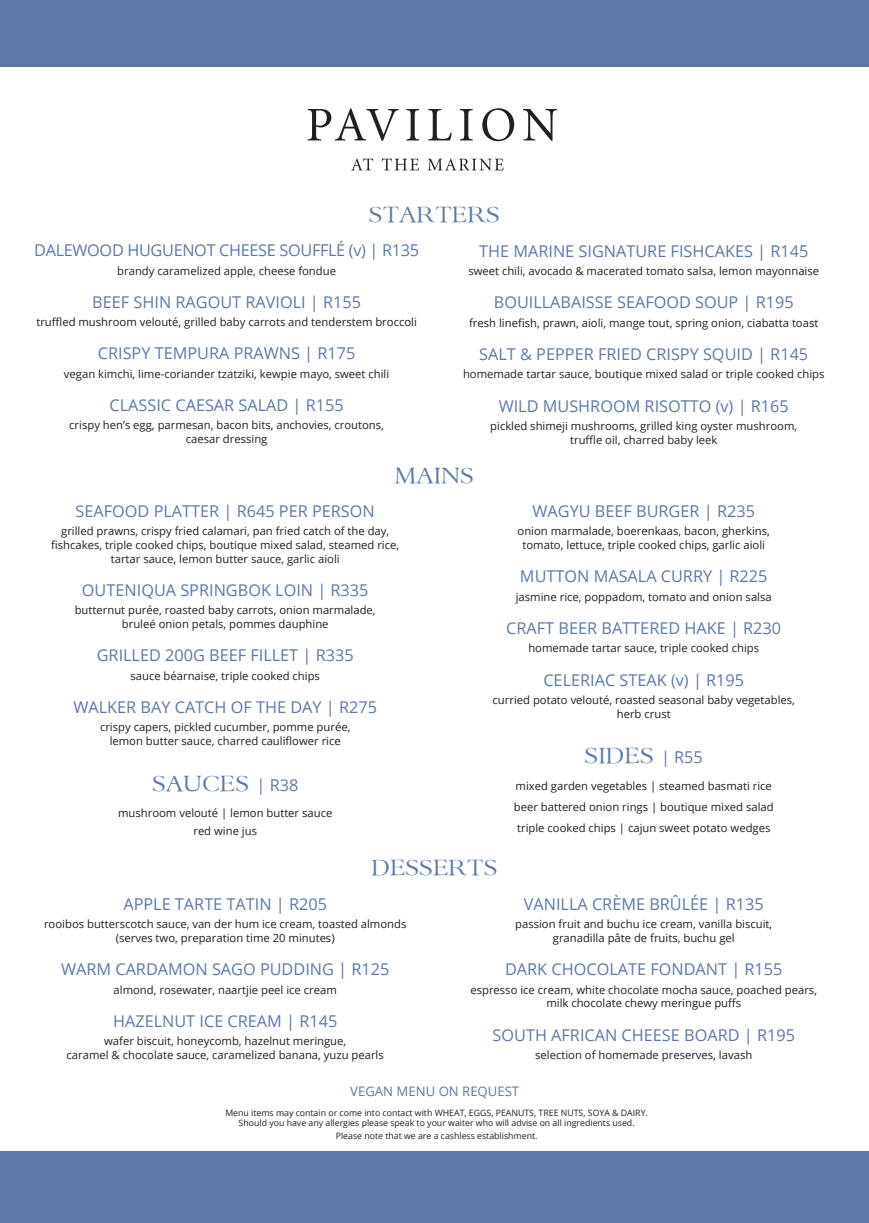
<style>
.page{position:relative;width:869px;height:1223px;background:#fff}
.page>*{position:absolute;margin:0;border:0;box-sizing:border-box;transform-origin:0 0}
.t1{font:23.75px "Sanford";color:#5c79a9}
.t2{font:16.25px "Open Sans";color:#5c79a9}
.t3{font:16.25px "Open Sans";letter-spacing:-.02em;color:#5c79a9}
.t4{font:13.12px "Open Sans";color:#5c79a9}
.t5{font:11.25px/13.8px "Open Sans";color:#231f20;text-align:center}
.t6{font:8.75px/10px "Open Sans";color:#231f20;text-align:center}
.s1{font-family:"Open Sans";font-size:16.25px}
</style>
<div class="page">
<div style="left:0;top:0;width:868px;height:67px;background:#5c79a9"></div>
<div style="left:0;top:1151px;width:868px;height:71px;background:#5c79a9"></div>
<svg style="left:307px;top:108px;width:91px;height:33px"></svg>
<svg style="left:406px;top:109px;width:13px;height:31px"></svg>
<svg style="left:428px;top:109px;width:23px;height:31px"></svg>
<svg style="left:459px;top:109px;width:13px;height:31px"></svg>
<svg style="left:482px;top:108px;width:32px;height:33px"></svg>
<svg style="left:523px;top:109px;width:33px;height:32px"></svg>
<svg style="left:351px;top:158px;width:22px;height:12px"></svg>
<svg style="left:381px;top:158px;width:38px;height:12px"></svg>
<svg style="left:428px;top:158px;width:75px;height:12px"></svg>
<h1 class="t1" style="left:369px;top:200px;width:132px">STARTERS</h1>
<h2 class="t3" style="left:34px;top:239px;width:386px">DALEWOOD HUGUENOT CHEESE SOUFFLÉ (v) | R135</h2>
<p class="t5" style="left:117px;top:263px;width:220px">brandy caramelized apple, cheese fondue</p>
<h2 class="t2" style="left:92px;top:291px;width:270px">BEEF SHIN RAGOUT RAVIOLI | R155</h2>
<p class="t5" style="left:36px;top:315px;width:382px">truffled mushroom velouté, grilled baby carrots and tenderstem broccoli</p>
<h2 class="t2" style="left:98px;top:342px;width:259px">CRISPY TEMPURA PRAWNS | R175</h2>
<p class="t5" style="left:64px;top:366px;width:327px">vegan kimchi, lime-coriander tzatziki, kewpie mayo, sweet chili</p>
<h2 class="t2" style="left:109px;top:394px;width:235px">CLASSIC CAESAR SALAD | R155</h2>
<p class="t5" style="left:69px;top:418px;width:316px">crispy hen’s egg, parmesan, bacon bits, anchovies, croutons, caesar dressing</p>
<h2 class="t2" style="left:479px;top:239px;width:330px">THE MARINE SIGNATURE FISHCAKES | R145</h2>
<p class="t5" style="left:468px;top:264px;width:352px">sweet chili, avocado &amp; macerated tomato salsa, lemon mayonnaise</p>
<h2 class="t2" style="left:493px;top:291px;width:301px">BOUILLABAISSE SEAFOOD SOUP | R195</h2>
<p class="t5" style="left:469px;top:315px;width:350px">fresh linefish, prawn, aioli, mange tout, spring onion, ciabatta toast</p>
<h2 class="t2" style="left:479px;top:343px;width:330px">SALT &amp; PEPPER FRIED CRISPY SQUID | R145</h2>
<p class="t5" style="left:463px;top:367px;width:363px">homemade tartar sauce, boutique mixed salad or triple cooked chips</p>
<h2 class="t2" style="left:498px;top:394px;width:291px">WILD MUSHROOM RISOTTO (v) | R165</h2>
<p class="t5" style="left:490px;top:419px;width:308px">pickled shimeji mushrooms, grilled king oyster mushroom, truffle oil, charred baby leek</p>
<h1 class="t1" style="left:395px;top:461px;width:78px">MAINS</h1>
<h2 class="t2" style="left:76px;top:500px;width:300px">SEAFOOD PLATTER | R645 PER PERSON</h2>
<p class="t5" style="left:51px;top:524px;width:349px">grilled prawns, crispy fried calamari, pan fried catch of the day, fishcakes, triple cooked chips, boutique mixed salad, steamed rice, tartar sauce, lemon butter sauce, garlic aioli</p>
<h2 class="t2" style="left:82px;top:579px;width:288px">OUTENIQUA SPRINGBOK LOIN | R335</h2>
<p class="t5" style="left:75px;top:603px;width:302px">butternut purée, roasted baby carrots, onion marmalade, bruleé onion petals, pommes dauphine</p>
<h2 class="t2" style="left:97px;top:644px;width:258px">GRILLED 200g BEEF FILLET | R335</h2>
<p class="t5" style="left:130px;top:668px;width:191px">sauce béarnaise, triple cooked chips</p>
<h2 class="t2" style="left:73px;top:696px;width:305px">WALKER BAY CATCH OF THE DAY | R275</h2>
<p class="t5" style="left:100px;top:720px;width:252px">crispy capers, pickled cucumber, pomme purée, lemon butter sauce, charred cauliflower rice</p>
<h1 class="t1" style="left:152px;top:769px;width:148px">SAUCES <span class="s1">| R38</span></h1>
<p class="t5" style="left:118px;top:804px;width:216px;line-height:17.5px">mushroom velouté | lemon butter sauce red wine jus</p>
<h2 class="t2" style="left:532px;top:500px;width:224px">WAGYU BEEF BURGER | R235</h2>
<p class="t5" style="left:517px;top:524px;width:254px">onion marmalade, boerenkaas, bacon, gherkins, tomato, lettuce, triple cooked chips, garlic aioli</p>
<h2 class="t2" style="left:519px;top:565px;width:249px">MUTTON MASALA CURRY | R225</h2>
<p class="t5" style="left:515px;top:589px;width:257px">jasmine rice, poppadom, tomato and onion salsa</p>
<h2 class="t2" style="left:506px;top:617px;width:276px">CRAFT BEER BATTERED HAKE | R230</h2>
<p class="t5" style="left:528px;top:641px;width:232px">homemade tartar sauce, triple cooked chips</p>
<h2 class="t2" style="left:543px;top:668px;width:202px">CELERIAC STEAK (v) | R195</h2>
<p class="t5" style="left:492px;top:692px;width:304px">curried potato velouté, roasted seasonal baby vegetables, herb crust</p>
<h1 class="t1" style="left:584px;top:741px;width:120px">SIDES <span class="s1">| R55</span></h1>
<p class="t5" style="left:513px;top:775px;width:261px;line-height:20.9px;text-align:left">mixed garden vegetables | steamed basmati rice beer battered onion rings | boutique mixed salad triple cooked chips | cajun sweet potato wedges</p>
<h1 class="t1" style="left:371px;top:853px;width:125px">DESSERTS</h1>
<h2 class="t2" style="left:523px;top:892px;width:241px">VANILLA CRÈME BRÛLÉE | R135</h2>
<p class="t5" style="left:515px;top:916px;width:258px">passion fruit and buchu ice cream, vanilla biscuit, granadilla pâte de fruits, buchu gel</p>
<h2 class="t2" style="left:505px;top:958px;width:279px">DARK CHOCOLATE FONDANT | R155</h2>
<p class="t5" style="left:470px;top:982px;width:348px">espresso ice cream, white chocolate mocha sauce, poached pears, milk chocolate chewy meringue puffs</p>
<h2 class="t2" style="left:492px;top:1023px;width:304px">SOUTH AFRICAN CHEESE BOARD | R195</h2>
<p class="t5" style="left:535px;top:1047px;width:218px">selection of homemade preserves, lavash</p>
<p class="t4" style="left:350px;top:1081px;width:170px">VEGAN MENU ON REQUEST</p>
<p class="t6" style="left:225px;top:1107px;width:424px">Menu items may contain or come into contact with WHEAT, EGGS, PEANUTS, TREE NUTS, SOYA &amp; DAIRY.<br>Should you have any allergies please speak to your waiter who will advise on all ingredients used.</p>
<p class="t6" style="left:335px;top:1130px;width:203px">Please note that we are a cashless establishment.</p>
<h2 class="t2" style="left:123px;top:892px;width:205px">APPLE TARTE TATIN | R205</h2>
<p class="t5" style="left:44px;top:916px;width:363px">rooibos butterscotch sauce, van der hum ice cream, toasted almonds (serves two, preparation time 20 minutes)</p>
<h2 class="t2" style="left:61px;top:958px;width:329px">WARM CARDAMON SAGO PUDDING | R125</h2>
<p class="t5" style="left:113px;top:982px;width:225px">almond, rosewater, naartjie peel ice cream</p>
<h2 class="t2" style="left:113px;top:1009px;width:225px">HAZELNUT ICE CREAM | R145</h2>
<p class="t5" style="left:67px;top:1033px;width:318px">wafer biscuit, honeycomb, hazelnut meringue,<br>caramel &amp; chocolate sauce, caramelized banana, yuzu pearls</p>
</div>
